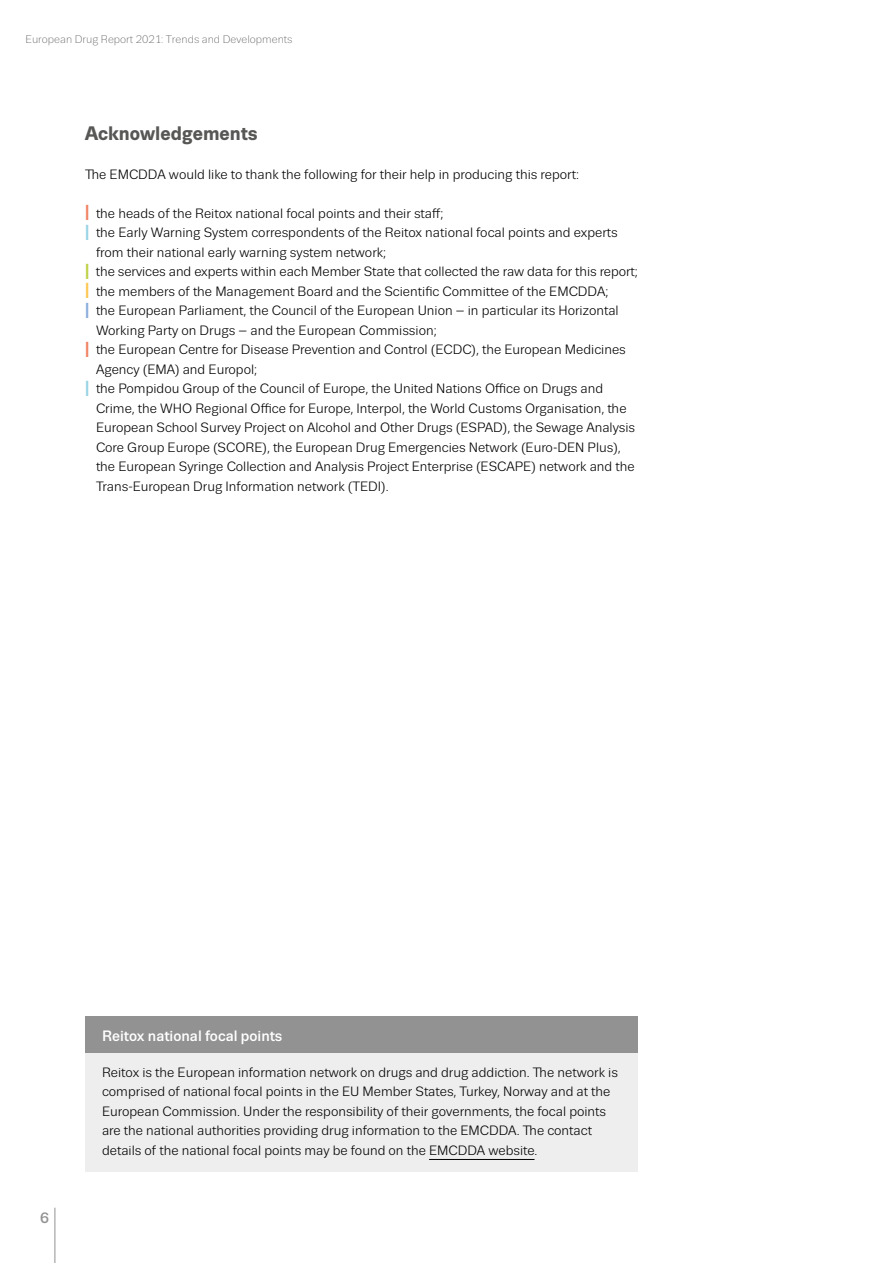
<style>
.page{position:relative;width:893px;height:1263px;background:#fff}
.page>*{position:absolute;margin:0;border:0;box-sizing:border-box;transform-origin:0 0}
.headline{font:700 19.5px "Trivia Sans";color:#575756}
.box_headline{font:500 15px "Trivia Sans";color:#fff}
.t1{font:500 15px "Trivia Sans";color:#929292}
.regular_text{font:13.5px/19.5px "Trivia Sans";color:#000}
.box_text{font:13.5px/19.5px "Trivia Sans";color:#000}
.t2{font:300 10.95px "Trivia Sans";color:#575756}
.s1{font-weight:700;font-size:21.6px;color:#f08262}
.s2{font-weight:700;font-size:21.6px;color:#98d4e4}
.s3{font-weight:700;font-size:21.6px;color:#bdd143}
.s4{font-weight:700;font-size:21.6px;color:#fdc64f}
.s5{font-weight:700;font-size:21.6px;color:#8baddc}
</style>
<div class="page">
<hr style="left:55px;top:1208px;width:1px;height:55px;background:#929292">
<div style="left:85px;top:1016px;width:553px;height:37px;background:#929292"></div>
<div style="left:85px;top:1053px;width:553px;height:119px;background:#eee"></div>
<hr style="left:429px;top:1159px;width:105px;height:1px;background:#000">
<hr style="left:892px;top:0;width:1px;height:1263px;background:#929292">
<p class="t2" style="left:26px;top:33px;width:269px">European Drug Report 2021: Trends and Developments</p>
<p class="headline" style="left:85px;top:122px;width:174px">Acknowledgements</p>
<p class="regular_text" style="left:85px;top:164px;width:495px">The EMCDDA would like to thank the following for their help in producing this report:</p>
<p class="regular_text" style="left:85px;top:203px;width:360px"><span class="s1">I</span> the heads of the Reitox national focal points and their staff;</p>
<p class="regular_text" style="left:96px;top:223px;width:523px;text-indent:-11px"><span class="s2">I</span> the Early Warning System correspondents of the Reitox national focal points and experts from their national early warning system network;</p>
<p class="regular_text" style="left:85px;top:262px;width:554px"><span class="s3">I</span> the services and experts within each Member State that collected the raw data for this report;</p>
<p class="regular_text" style="left:85px;top:281px;width:525px"><span class="s4">I</span> the members of the Management Board and the Scientific Committee of the EMCDDA;</p>
<p class="regular_text" style="left:96px;top:301px;width:524px;text-indent:-11px"><span class="s5">I</span> the European Parliament, the Council of the European Union – in particular its Horizontal<br>Working Party on Drugs – and the European Commission;</p>
<p class="regular_text" style="left:96px;top:340px;width:531px;text-indent:-11px"><span class="s1">I</span> the European Centre for Disease Prevention and Control (ECDC), the European Medicines<br>Agency (EMA) and Europol;</p>
<p class="regular_text" style="left:96px;top:379px;width:541px;text-indent:-11px"><span class="s2">I</span> the Pompidou Group of the Council of Europe, the United Nations Office on Drugs and Crime, the WHO Regional Office for Europe, Interpol, the World Customs Organisation, the European School Survey Project on Alcohol and Other Drugs (ESPAD), the Sewage Analysis Core Group Europe (SCORE), the European Drug Emergencies Network (Euro-DEN Plus), the European Syringe Collection and Analysis Project Enterprise (ESCAPE) network and the Trans-European Drug Information network (TEDI).</p>
<p class="t1" style="left:40px;top:1209px;width:10px">6</p>
<p class="box_headline" style="left:102px;top:1027px;width:182px">Reitox national focal points</p>
<p class="box_text" style="left:102px;top:1063px;width:517px">Reitox is the European information network on drugs and drug addiction. The network is comprised of national focal points in the EU Member States, Turkey, Norway and at the European Commission. Under the responsibility of their governments, the focal points are the national authorities providing drug information to the EMCDDA. The contact details of the national focal points may be found on the EMCDDA website.</p>
</div>
